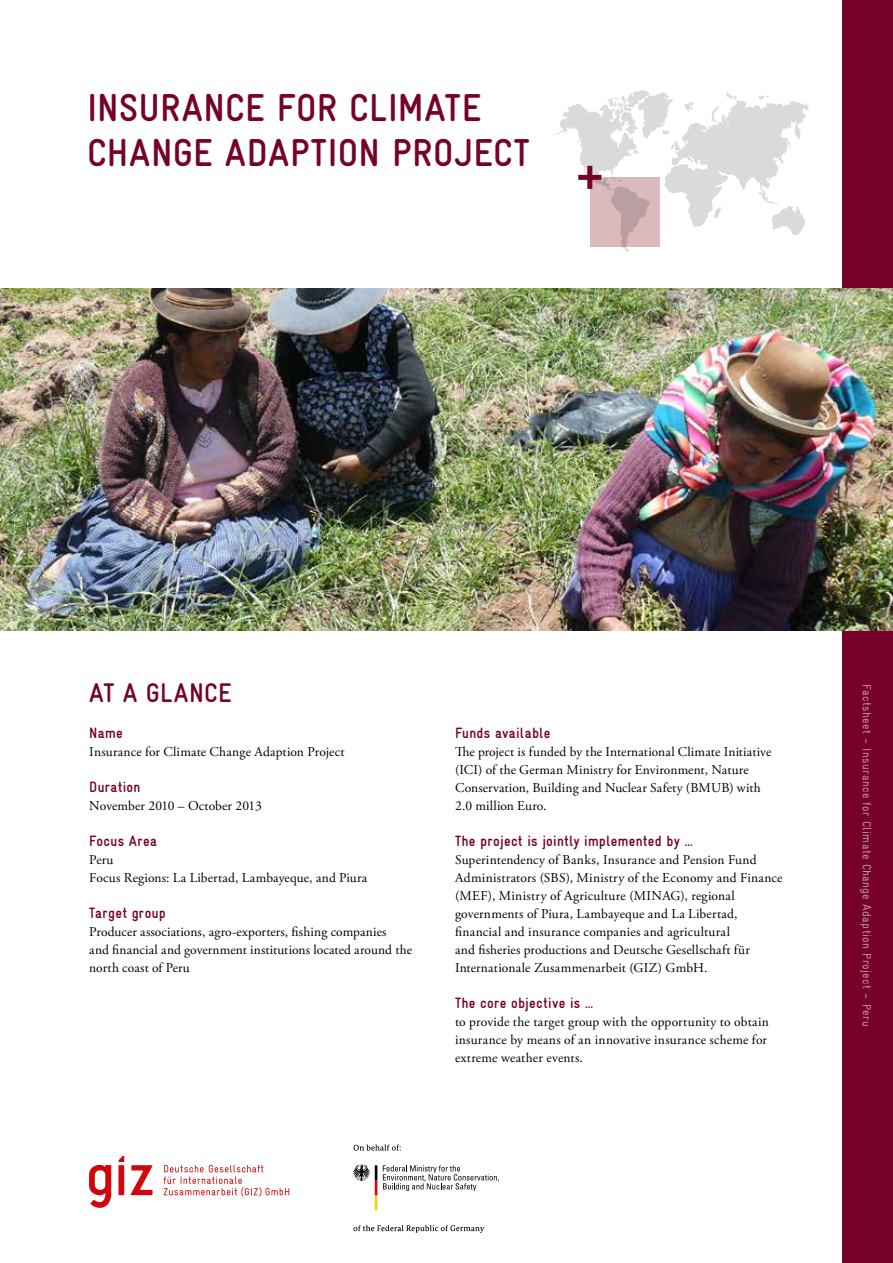
<style>
.page{position:relative;width:893px;height:1263px;background:#fff}
.page>*{position:absolute;margin:0;border:0;box-sizing:border-box;transform-origin:0 0}
.t1{font:700 condensed 39px/45px "Gravur";letter-spacing:.015em;color:#760229}
.t2{font:700 condensed 27px "Gravur";letter-spacing:.01em;color:#760229}
.t3{font:700 condensed 15px "Gravur";letter-spacing:.02em;color:#760229}
.t4{font:13.5px/18px "Adobe Garamond Pro";letter-spacing:.01em;color:#000}
.t5{font:condensed 12px "Gravur";letter-spacing:.035em;color:#c49399}
</style>
<div class="page">
<div style="left:842px;top:0;width:51px;height:1263px;background:#760229"></div>
<img style="left:0;top:288px;width:893px;height:342px">
<svg style="left:555px;top:90px;width:254px;height:162px"></svg>
<svg style="left:89px;top:1165px;width:22px;height:43px"></svg>
<svg style="left:131px;top:1165px;width:22px;height:30px"></svg>
<svg style="left:118px;top:1156px;width:6px;height:39px"></svg>
<svg style="left:164px;top:1165px;width:125px;height:31px"></svg>
<svg style="left:353px;top:1164px;width:24px;height:46px"></svg>
<svg style="left:383px;top:1165px;width:116px;height:26px"></svg>
<svg style="left:354px;top:1144px;width:47px;height:6px"></svg>
<svg style="left:353px;top:1225px;width:131px;height:8px"></svg>
<svg style="left:590px;top:177px;width:70px;height:70px;background:#d1b2b5"></svg>
<div style="left:578px;top:175px;width:23px;height:5px;background:#760229"></div>
<div style="left:587px;top:166px;width:5px;height:23px;background:#760229"></div>
<h1 class="t1" style="left:87px;top:85px;width:444px">INSURANCE FOR CLIMATE<br>CHANGE ADAPTION PROJECT</h1>
<h2 class="t2" style="left:89px;top:678px;width:144px">AT A GLANCE</h2>
<p class="t5" style="left:873px;top:684px;width:344px;rotate:90deg">Factsheet – Insurance for Climate Change Adaption Project – Peru</p>
<p class="t3" style="left:89px;top:725px;width:35px">Name</p>
<p class="t4" style="left:89px;top:743px;width:257px">Insurance for Climate Change Adaption Project</p>
<p class="t3" style="left:89px;top:779px;width:53px">Duration</p>
<p class="t4" style="left:89px;top:797px;width:174px">November 2010 – October 2013</p>
<p class="t3" style="left:89px;top:833px;width:69px">Focus Area</p>
<p class="t4" style="left:89px;top:851px;width:279px">Peru<br>Focus Regions: La Libertad, Lambayeque, and Piura</p>
<p class="t3" style="left:89px;top:905px;width:78px">Target group</p>
<p class="t4" style="left:89px;top:923px;width:324px">Producer associations, agro-exporters, fishing companies<br>and financial and government institutions located around the north coast of Peru</p>
<p class="t3" style="left:455px;top:725px;width:97px">Funds available</p>
<p class="t4" style="left:455px;top:743px;width:318px">The project is funded by the International Climate Initiative (ICI) of the German Ministry for Environment, Nature Conservation, Building and Nuclear Safety (BMUB) with 2.0 million Euro.</p>
<p class="t3" style="left:455px;top:833px;width:239px">The project is jointly implemented by …</p>
<p class="t4" style="left:455px;top:851px;width:329px">Superintendency of Banks, Insurance and Pension Fund Administrators (SBS), Ministry of the Economy and Finance (MEF), Ministry of Agriculture (MINAG), regional governments of Piura, Lambayeque and La Libertad, financial and insurance companies and agricultural<br>and fisheries productions and Deutsche Gesellschaft für Internationale Zusammenarbeit (GIZ) GmbH.</p>
<p class="t3" style="left:455px;top:995px;width:139px">The core objective is …</p>
<p class="t4" style="left:455px;top:1013px;width:315px">to provide the target group with the opportunity to obtain insurance by means of an innovative insurance scheme for extreme weather events.</p>
</div>
